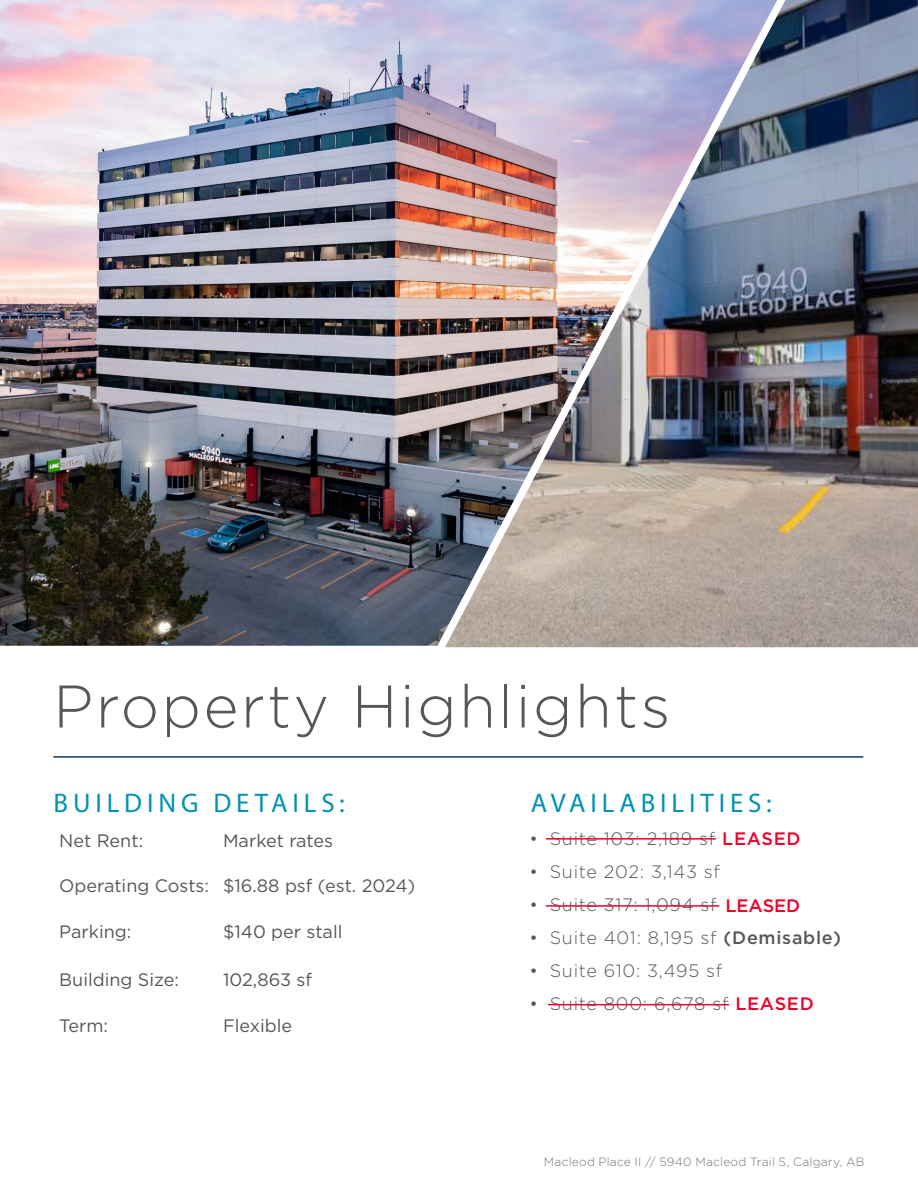
<style>
.page{position:relative;width:918px;height:1188px;background:#fff}
.page>*{position:absolute;margin:0;border:0;box-sizing:border-box;transform-origin:0 0}
.t1{font:300 60px "Gotham";letter-spacing:.04em;color:#55575a}
.t2{font:27px "Myriad Pro";letter-spacing:.18em;color:#0092b3}
.t3{font:300 18px "Gotham";letter-spacing:.04em;color:#55575a}
.t4{font:18px "Gotham";color:#55575a}
.t5{font:500 18px "Gotham";color:#ef0027}
.t6{font:300 12px "Gotham";letter-spacing:.02em;color:#717272}
.s1{font-weight:500;color:#ef0027}
.s2{font-weight:500}
</style>
<div class="page">
<img style="left:0;top:0;width:445px;height:646px">
<img style="left:445px;top:0;width:473px;height:647px">
<hr style="left:53px;top:756px;width:810px;height:2px;background:#083b60">
<hr style="left:546px;top:905px;width:173px;height:2px;background:#ef0027">
<hr style="left:548px;top:1004px;width:181px;height:1px;background:#ef0027">
<hr style="left:546px;top:838px;width:170px;height:2px;background:#ef0027">
<p class="t1" style="left:53px;top:668px;width:619px">Property Highlights</p>
<p class="t2" style="left:54px;top:786px;width:293px">BUILDING DETAILS:</p>
<p class="t4" style="left:59px;top:829px;width:85px">Net Rent:</p>
<p class="t4" style="left:223px;top:829px;width:112px">Market rates</p>
<p class="t4" style="left:59px;top:874px;width:151px">Operating Costs:</p>
<p class="t4" style="left:223px;top:874px;width:194px">$16.88 psf (est. 2024)</p>
<p class="t4" style="left:59px;top:921px;width:74px">Parking:</p>
<p class="t4" style="left:223px;top:921px;width:121px">$140 per stall</p>
<p class="t4" style="left:59px;top:969px;width:121px">Building Size:</p>
<p class="t4" style="left:223px;top:969px;width:91px">102,863 sf</p>
<p class="t4" style="left:59px;top:1014px;width:50px">Term:</p>
<p class="t4" style="left:223px;top:1014px;width:71px">Flexible</p>
<p class="t2" style="left:531px;top:786px;width:242px">AVAILABILITIES:</p>
<p class="t3" style="left:529px;top:827px;width:273px">• Suite 103: 2,189 sf <span class="s1">LEASED</span></p>
<p class="t3" style="left:529px;top:860px;width:192px">• Suite 202: 3,143 sf</p>
<p class="t3" style="left:529px;top:893px;width:189px">• Suite 317: 1,094 sf</p>
<p class="t3" style="left:529px;top:926px;width:313px">• Suite 401: 8,195 sf <span class="s2">(Demisable)</span></p>
<p class="t3" style="left:529px;top:959px;width:194px">• Suite 610: 3,495 sf</p>
<p class="t3" style="left:529px;top:992px;width:286px">• Suite 800: 6,678 sf <span class="s1">LEASED</span></p>
<p class="t5" style="left:725px;top:894px;width:76px">LEASED</p>
<p class="t6" style="left:544px;top:1154px;width:322px">Macleod Place II // 5940 Macleod Trail S, Calgary, AB</p>
</div>
